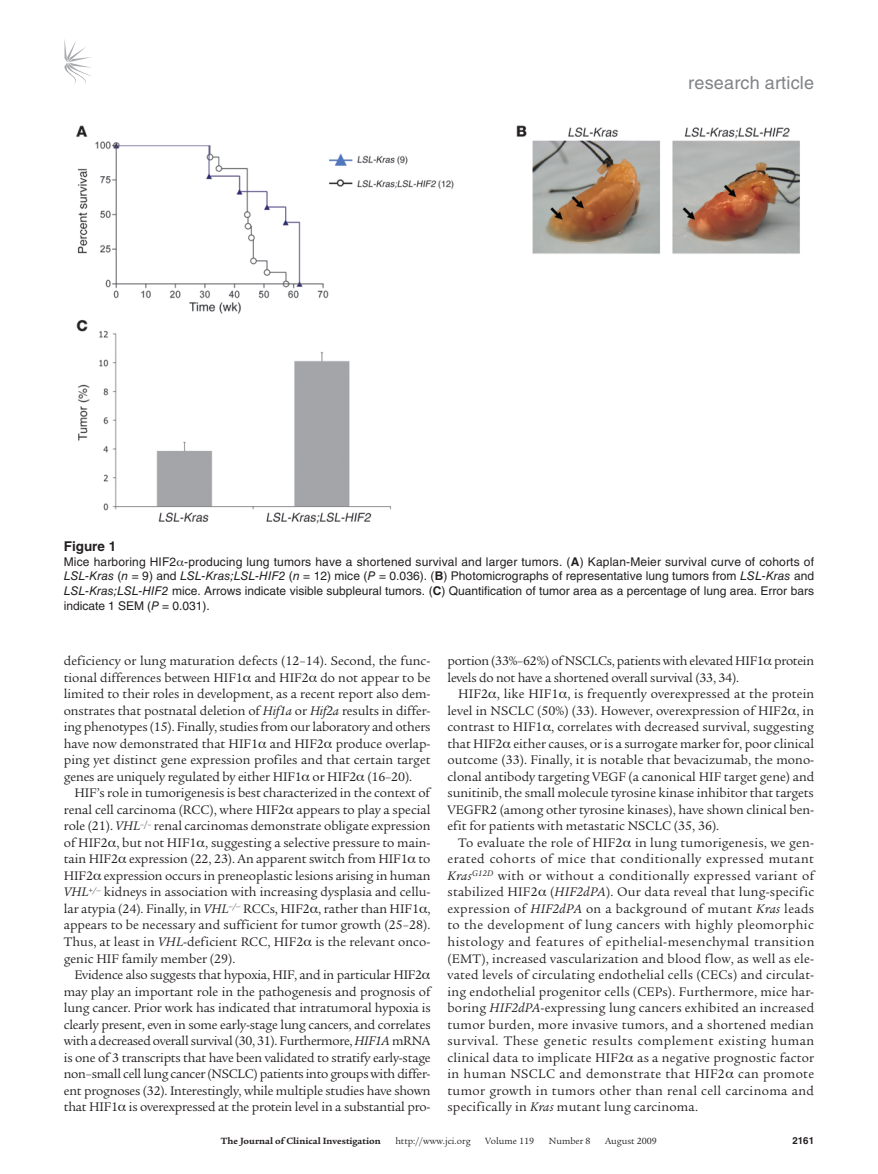
<style>
.page{position:relative;width:878px;height:1174px;background:#fff}
.page>*{position:absolute;margin:0;border:0;box-sizing:border-box;transform-origin:0 0}
.t1{font:18px "Helvetica LT Std";letter-spacing:.01em;color:#808285}
.t2{font:13.5px/16.5px "Legacy Serif Std";letter-spacing:-.015em;color:#231f20;text-align:justify}
.t3{font:700 13.5px "Helvetica LT Std";color:#231f20}
.t4{font:12px/14.7px "Helvetica LT Std";color:#231f20;text-align:justify}
.t5{font:9.75px "Legacy Serif Std";color:#231f20}
.t6{font:700 9.75px "Legacy Serif Std";color:#231f20}
.t7{font:700 9.75px "Helvetica LT Std";color:#231f20}
.s1{font-weight:700}
.s2{font-style:italic}
</style>
<div class="page">
<svg style="left:64px;top:39px;width:27px;height:45px"></svg>
<img style="left:76px;top:125px;width:724px;height:399px">
<h1 class="t1" style="left:688px;top:72px;width:127px">research article</h1>
<p class="t3" style="left:64px;top:538px;width:54px">Figure 1</p>
<p class="t4" style="left:64px;top:554px;width:751px">Mice harboring HIF2 -producing lung tumors have a shortened survival and larger tumors. (<span class="s1">A</span>) Kaplan-Meier survival curve of cohorts of <span class="s2">LSL-Kras</span> (<span class="s2">n</span> = 9) and <span class="s2">LSL-Kras;LSL-HIF2</span> (<span class="s2">n</span> = 12) mice (<span class="s2">P</span> = 0.036). (<span class="s1">B</span>) Photomicrographs of representative lung tumors from <span class="s2">LSL-Kras</span> and <span class="s2">LSL-Kras;LSL-HIF2</span> mice. Arrows indicate visible subpleural tumors. (<span class="s1">C</span>) Quantification of tumor area as a percentage of lung area. Error bars indicate 1 SEM (<span class="s2">P</span> = 0.031).</p>
<p class="t2" style="left:64px;top:653px;width:368px">deficiency or lung maturation defects (12–14). Second, the func&shy;tional differences between HIF1 and HIF2 do not appear to be limited to their roles in development, as a recent report also dem&shy;onstrates that postnatal deletion of <span class="s2">Hif1a</span> or <span class="s2">Hif2a</span> results in differ&shy;ing phenotypes (15). Finally, studies from our laboratory and others have now demonstrated that HIF1 and HIF2 produce overlap&shy;ping yet distinct gene expression profiles and that certain target genes are uniquely regulated by either HIF1 or HIF2 (16–20).</p>
<p class="t2" style="left:64px;top:785px;width:368px;text-indent:11px">HIF’s role in tumorigenesis is best characterized in the context of renal cell carcinoma (RCC), where HIF2 appears to play a special role (21). <span class="s2">VHL</span><sup>–/–</sup> renal carcinomas demonstrate obligate expression of HIF2 , but not HIF1 , suggesting a selective pressure to main&shy;tain HIF2 expression (22, 23). An apparent switch from HIF1 to HIF2 expression occurs in preneoplastic lesions arising in human <span class="s2">VHL</span><sup>+/–</sup> kidneys in association with increasing dysplasia and cellu&shy;lar atypia (24). Finally, in <span class="s2">VHL</span><sup>–/–</sup> RCCs, HIF2 , rather than HIF1 , appears to be necessary and sufficient for tumor growth (25–28).<br>Thus, at least in <span class="s2">VHL</span>-deficient RCC, HIF2 is the relevant onco&shy;genic HIF family member (29).</p>
<p class="t2" style="left:64px;top:966px;width:368px;text-align:center">Evidence also suggests that hypoxia, HIF, and in particular HIF2 may play an important role in the pathogenesis and prognosis of lung cancer. Prior work has indicated that intratumoral hypoxia is clearly present, even in some early-stage lung cancers, and correlates with a decreased overall survival (30, 31). Furthermore, <span class="s2">HIF1A</span> mRNA is one of 3 transcripts that have been validated to stratify early-stage non–small cell lung cancer (NSCLC) patients into groups with differ&shy;ent prognoses (32). Interestingly, while multiple studies have shown that HIF1 is overexpressed at the protein level in a substantial pro-</p>
<p class="t2" style="left:447px;top:653px;width:368px">portion (33%–62%) of NSCLCs, patients with elevated HIF1 protein levels do not have a shortened overall survival (33, 34).</p>
<p class="t2" style="left:447px;top:686px;width:368px;text-indent:11px">HIF2 , like HIF1 , is frequently overexpressed at the protein level in NSCLC (50%) (33). However, overexpression of HIF2 , in contrast to HIF1 , correlates with decreased survival, suggesting that HIF2 either causes, or is a surrogate marker for, poor clinical outcome (33). Finally, it is notable that bevacizumab, the mono&shy;clonal antibody targeting VEGF (a canonical HIF target gene) and sunitinib, the small molecule tyrosine kinase inhibitor that targets VEGFR2 (among other tyrosine kinases), have shown clinical ben&shy;efit for patients with metastatic NSCLC (35, 36).</p>
<p class="t2" style="left:447px;top:834px;width:368px;text-indent:11px">To evaluate the role of HIF2 in lung tumorigenesis, we gen&shy;erated cohorts of mice that conditionally expressed mutant <span class="s2">Kras</span><sup>G12D</sup> with or without a conditionally expressed variant of stabilized HIF2 (<span class="s2">HIF2dPA</span>). Our data reveal that lung-specific expression of <span class="s2">HIF2dPA</span> on a background of mutant <span class="s2">Kras</span> leads to the development of lung cancers with highly pleomorphic histology and features of epithelial-mesenchymal transition (EMT), increased vascularization and blood flow, as well as ele&shy;vated levels of circulating endothelial cells (CECs) and circulat&shy;ing endothelial progenitor cells (CEPs). Furthermore, mice har&shy;boring <span class="s2">HIF2dPA</span>-expressing lung cancers exhibited an increased tumor burden, more invasive tumors, and a shortened median survival. These genetic results complement existing human clinical data to implicate HIF2 as a negative prognostic factor in human NSCLC and demonstrate that HIF2 can promote tumor growth in tumors other than renal cell carcinoma and specifically in <span class="s2">Kras</span> mutant lung carcinoma.</p>
<p class="t6" style="left:221px;top:1135px;width:161px">The Journal of Clinical Investigation</p>
<p class="t5" style="left:395px;top:1135px;width:77px">http://www.jci.org</p>
<p class="t5" style="left:485px;top:1135px;width:50px">Volume 119</p>
<p class="t5" style="left:549px;top:1135px;width:43px">Number 8</p>
<p class="t5" style="left:605px;top:1135px;width:53px">August 2009</p>
<p class="t7" style="left:792px;top:1134px;width:23px">2161</p>
</div>
